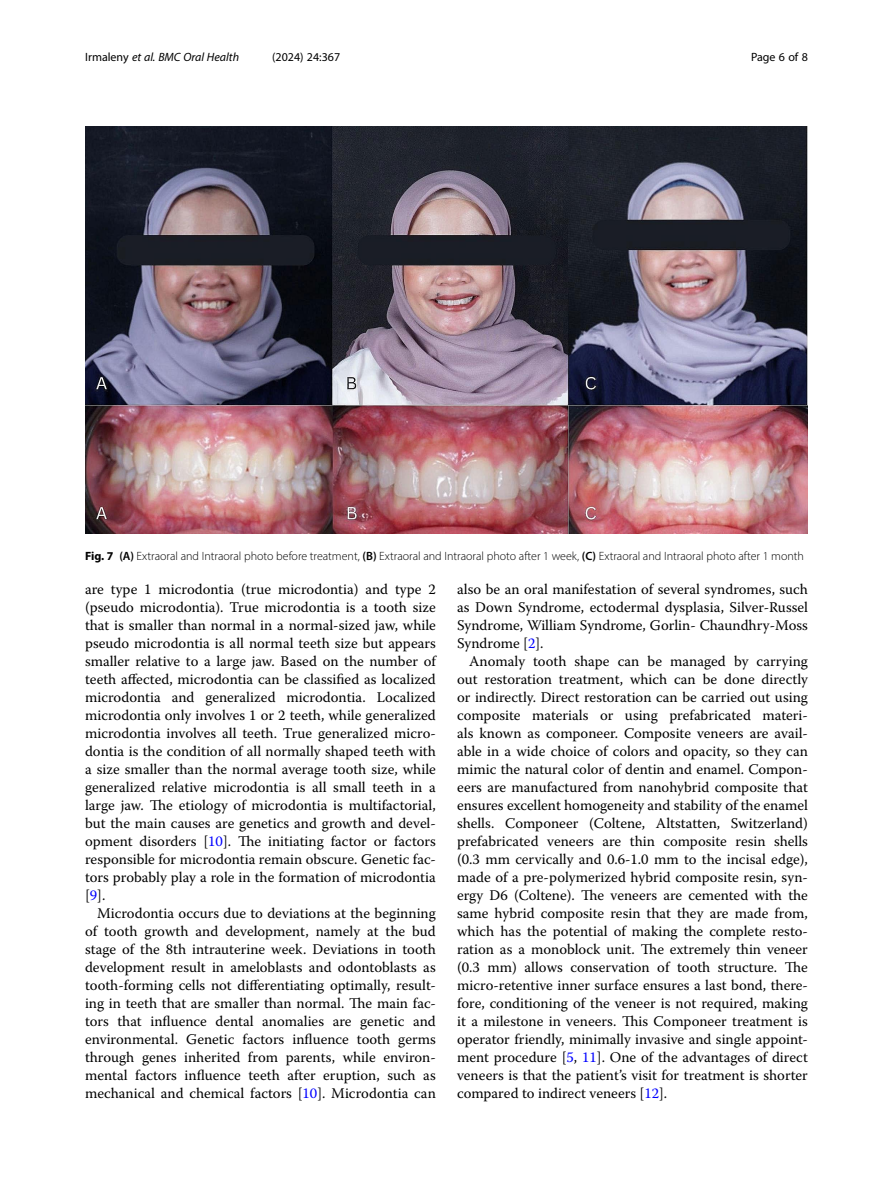
<style>
.page{position:relative;width:893px;height:1191px;background:#fff}
.page>*{position:absolute;margin:0;border:0;box-sizing:border-box;transform-origin:0 0}
.Body_Text_Indent{font:14.7px/18px "Warnock Pro";color:#000;text-align:justify}
.Figure_Caption{font:300 12px "Myriad Pro";color:#000}
.t1{font:italic 12px "Myriad Pro";color:#000}
.t2{font:12px "Myriad Pro";color:#000}
.s1{font-style:normal}
.s2{font-weight:700}
.s3{font-weight:600}
.s4{color:#00f}
</style>
<div class="page">
<img style="left:85px;top:126px;width:723px;height:407px">
<p class="t1" style="left:85px;top:50px;width:156px"><span class="s1">Irmaleny</span> et al. BMC Oral Health</p>
<p class="t2" style="left:272px;top:50px;width:70px">(2024) 24:367</p>
<p class="t2" style="left:751px;top:50px;width:58px">Page 6 of 8</p>
<p class="Figure_Caption" style="left:85px;top:549px;width:720px"><span class="s2">Fig. 7</span> <span class="s3">(A)</span> Extraoral and Intraoral photo before treatment, <span class="s3">(B)</span> Extraoral and Intraoral photo after 1 week, <span class="s3">(C)</span> Extraoral and Intraoral photo after 1 month</p>
<p class="Body_Text_Indent" style="left:85px;top:580px;width:352px">are type 1 microdontia (true microdontia) and type 2 (pseudo microdontia). True microdontia is a tooth size that is smaller than normal in a normal-sized jaw, while pseudo microdontia is all normal teeth size but appears smaller relative to a large jaw. Based on the number of teeth affected, microdontia can be classified as localized microdontia and generalized microdontia. Localized microdontia only involves 1 or 2 teeth, while generalized microdontia involves all teeth. True generalized micro&shy;dontia is the condition of all normally shaped teeth with a size smaller than the normal average tooth size, while generalized relative microdontia is all small teeth in a large jaw. The etiology of microdontia is multifactorial, but the main causes are genetics and growth and devel&shy;opment disorders [<span class="s4">10</span>]. The initiating factor or factors responsible for microdontia remain obscure. Genetic fac&shy;tors probably play a role in the formation of microdontia [<span class="s4">9</span>].</p>
<p class="Body_Text_Indent" style="left:85px;top:904px;width:352px;text-indent:12px">Microdontia occurs due to deviations at the beginning of tooth growth and development, namely at the bud stage of the 8th intrauterine week. Deviations in tooth development result in ameloblasts and odontoblasts as tooth-forming cells not differentiating optimally, result&shy;ing in teeth that are smaller than normal. The main fac&shy;tors that influence dental anomalies are genetic and environmental. Genetic factors influence tooth germs through genes inherited from parents, while environ&shy;mental factors influence teeth after eruption, such as mechanical and chemical factors [<span class="s4">10</span>]. Microdontia can</p>
<p class="Body_Text_Indent" style="left:457px;top:580px;width:352px">also be an oral manifestation of several syndromes, such as Down Syndrome, ectodermal dysplasia, Silver-Russel Syndrome, William Syndrome, Gorlin- Chaundhry-Moss Syndrome [<span class="s4">2</span>].</p>
<p class="Body_Text_Indent" style="left:457px;top:652px;width:352px;text-indent:12px">Anomaly tooth shape can be managed by carrying out restoration treatment, which can be done directly or indirectly. Direct restoration can be carried out using composite materials or using prefabricated materi&shy;als known as componeer. Composite veneers are avail&shy;able in a wide choice of colors and opacity, so they can mimic the natural color of dentin and enamel. Compon&shy;eers are manufactured from nanohybrid composite that ensures excellent homogeneity and stability of the enamel shells. Componeer (Coltene, Altstatten, Switzerland) prefabricated veneers are thin composite resin shells (0.3 mm cervically and 0.6-1.0 mm to the incisal edge), made of a pre-polymerized hybrid composite resin, syn&shy;ergy D6 (Coltene). The veneers are cemented with the same hybrid composite resin that they are made from, which has the potential of making the complete resto&shy;ration as a monoblock unit. The extremely thin veneer (0.3 mm) allows conservation of tooth structure. The micro-retentive inner surface ensures a last bond, there&shy;fore, conditioning of the veneer is not required, making it a milestone in veneers. This Componeer treatment is operator friendly, minimally invasive and single appoint&shy;ment procedure [<span class="s4">5</span>, <span class="s4">11</span>]. One of the advantages of direct veneers is that the patient’s visit for treatment is shorter compared to indirect veneers [<span class="s4">12</span>].</p>
</div>
